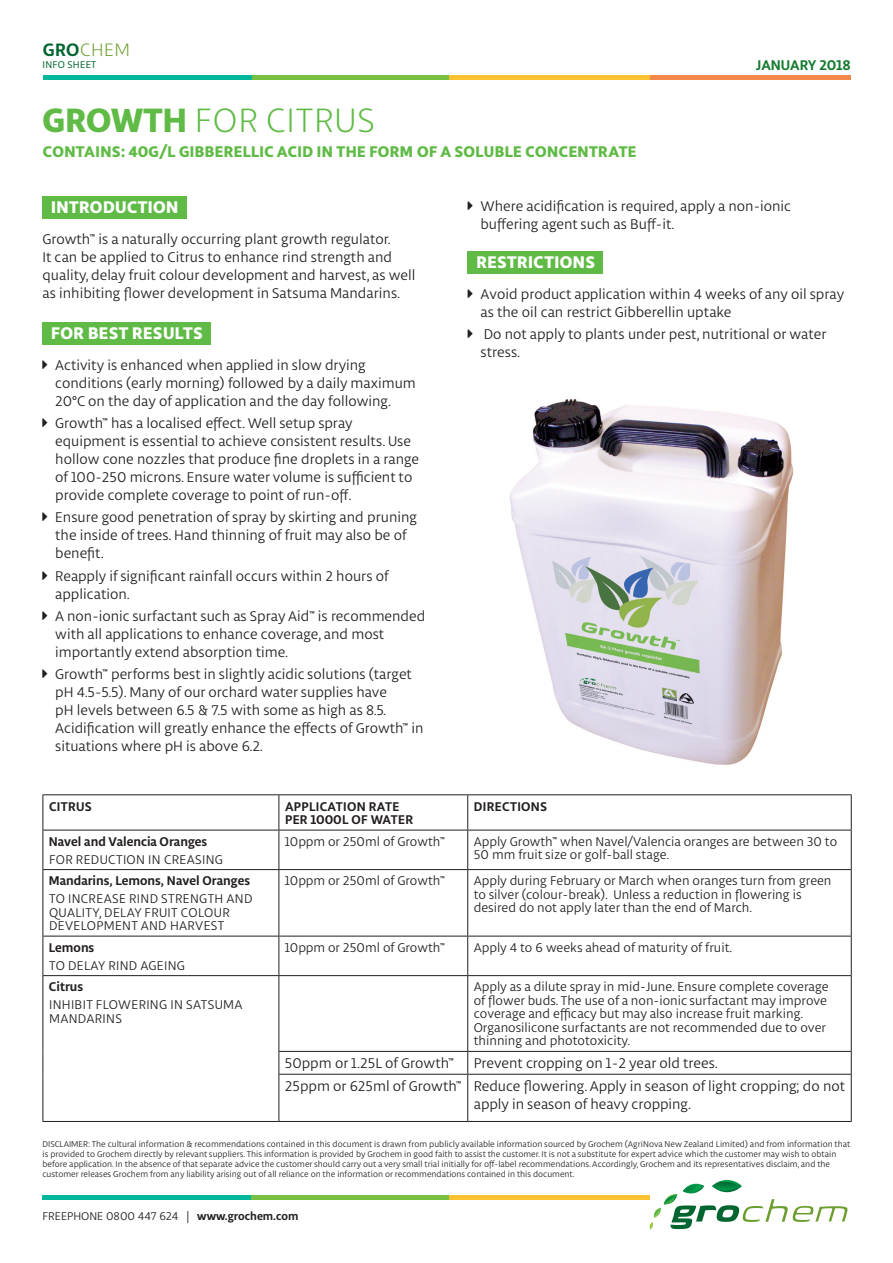
<style>
.page{position:relative;width:893px;height:1263px;background:#fff}
.page>*{position:absolute;margin:0;border:0;box-sizing:border-box;transform-origin:0 0}
.t1{font:300 36px "Libertad";letter-spacing:.025em;color:#60bb46}
.t2{font:300 19.2px "Libertad";color:#6c9e2f}
.t3{font:800 18px "Libertad";letter-spacing:.025em;color:#fff}
.t4{font:800 16.5px "Libertad";letter-spacing:.025em;color:#60bb46}
.t5{font:15px/18px "Libertad";color:#231f20}
.t6{font:700 15px "Libertad";color:#157a2f}
.t7{font:13.5px/13.5px "Libertad";color:#231f20}
.t8{font:13.5px/13.5px "Libertad";letter-spacing:.025em;color:#231f20}
.t9{font:700 13.5px "Libertad";color:#231f20}
.t10{font:700 13.5px/13.5px "Libertad";letter-spacing:.025em;color:#231f20}
.t11{font:12px "Libertad";color:#231f20}
.t12{font:10.5px "Libertad";letter-spacing:.025em;color:#00652e}
.t13{font:9px/9.8px "Libertad";color:#231f20}
.s1{font-weight:700;color:#00652e}
.s2{font-weight:800}
.s3{font-weight:700}
</style>
<div class="page">
<svg style="left:649px;top:1180px;width:198px;height:49px"></svg>
<hr style="left:650px;top:76px;width:201px;height:4px;background:#f5884a">
<hr style="left:249px;top:76px;width:200px;height:4px;background:#77c042">
<hr style="left:449px;top:76px;width:201px;height:4px;background:#fec231">
<hr style="left:43px;top:76px;width:209px;height:4px;background:#00b79e">
<hr style="left:248px;top:1195px;width:201px;height:4px;background:#77c042">
<hr style="left:449px;top:1195px;width:201px;height:4px;background:#fec231">
<hr style="left:43px;top:1195px;width:208px;height:4px;background:#00b79e">
<div style="left:43px;top:196px;width:144px;height:22px;background:#60bb46"></div>
<div style="left:43px;top:322px;width:168px;height:23px;background:#60bb46"></div>
<div style="left:468px;top:251px;width:135px;height:23px;background:#60bb46"></div>
<hr style="left:43px;top:794px;width:236px;height:1px;background:#231f20">
<hr style="left:43px;top:795px;width:1px;height:35px;background:#231f20">
<hr style="left:279px;top:794px;width:189px;height:1px;background:#231f20">
<hr style="left:279px;top:795px;width:1px;height:35px;background:#231f20">
<hr style="left:468px;top:794px;width:384px;height:1px;background:#231f20">
<hr style="left:467px;top:795px;width:1px;height:35px;background:#231f20">
<hr style="left:851px;top:795px;width:1px;height:35px;background:#231f20">
<hr style="left:43px;top:830px;width:236px;height:1px;background:#231f20">
<hr style="left:43px;top:830px;width:1px;height:39px;background:#231f20">
<hr style="left:279px;top:830px;width:189px;height:1px;background:#231f20">
<hr style="left:279px;top:830px;width:1px;height:39px;background:#231f20">
<hr style="left:468px;top:830px;width:384px;height:1px;background:#231f20">
<hr style="left:467px;top:830px;width:1px;height:39px;background:#231f20">
<hr style="left:851px;top:830px;width:1px;height:39px;background:#231f20">
<hr style="left:43px;top:869px;width:236px;height:1px;background:#231f20">
<hr style="left:43px;top:870px;width:1px;height:66px;background:#231f20">
<hr style="left:279px;top:869px;width:189px;height:1px;background:#231f20">
<hr style="left:279px;top:870px;width:1px;height:66px;background:#231f20">
<hr style="left:468px;top:869px;width:384px;height:1px;background:#231f20">
<hr style="left:467px;top:870px;width:1px;height:66px;background:#231f20">
<hr style="left:851px;top:870px;width:1px;height:66px;background:#231f20">
<hr style="left:43px;top:936px;width:236px;height:1px;background:#231f20">
<hr style="left:43px;top:936px;width:1px;height:39px;background:#231f20">
<hr style="left:279px;top:936px;width:189px;height:1px;background:#231f20">
<hr style="left:279px;top:936px;width:1px;height:39px;background:#231f20">
<hr style="left:468px;top:936px;width:384px;height:1px;background:#231f20">
<hr style="left:467px;top:936px;width:1px;height:39px;background:#231f20">
<hr style="left:851px;top:936px;width:1px;height:39px;background:#231f20">
<hr style="left:43px;top:975px;width:236px;height:1px;background:#231f20">
<hr style="left:43px;top:976px;width:1px;height:75px;background:#231f20">
<svg style="left:43px;top:1051px;width:1px;height:23px"></svg>
<hr style="left:43px;top:1074px;width:1px;height:47px;background:#231f20">
<hr style="left:43px;top:1121px;width:236px;height:1px;background:#231f20">
<hr style="left:279px;top:975px;width:189px;height:1px;background:#231f20">
<hr style="left:279px;top:976px;width:1px;height:75px;background:#231f20">
<hr style="left:468px;top:975px;width:384px;height:1px;background:#231f20">
<hr style="left:467px;top:976px;width:1px;height:75px;background:#231f20">
<hr style="left:851px;top:976px;width:1px;height:75px;background:#231f20">
<hr style="left:279px;top:1051px;width:189px;height:1px;background:#231f20">
<svg style="left:279px;top:1052px;width:1px;height:22px"></svg>
<hr style="left:468px;top:1051px;width:384px;height:1px;background:#231f20">
<svg style="left:467px;top:1052px;width:1px;height:22px"></svg>
<svg style="left:851px;top:1052px;width:1px;height:22px"></svg>
<hr style="left:279px;top:1074px;width:189px;height:1px;background:#231f20">
<hr style="left:279px;top:1074px;width:1px;height:47px;background:#231f20">
<hr style="left:468px;top:1074px;width:384px;height:1px;background:#231f20">
<hr style="left:467px;top:1074px;width:1px;height:47px;background:#231f20">
<hr style="left:851px;top:1074px;width:1px;height:47px;background:#231f20">
<hr style="left:279px;top:1121px;width:189px;height:1px;background:#231f20">
<hr style="left:468px;top:1121px;width:384px;height:1px;background:#231f20">
<img style="left:510px;top:399px;width:284px;height:366px">
<p class="t2" style="left:43px;top:38px;width:89px"><span class="s1">GRO</span>CHEM</p>
<p class="t12" style="left:43px;top:58px;width:55px">INFO SHEET</p>
<h1 class="t1" style="left:43px;top:99px;width:334px"><span class="s2">GROWTH</span> FOR CITRUS</h1>
<p class="t4" style="left:43px;top:140px;width:595px">CONTAINS: 40G/L GIBBERELLIC ACID IN THE FORM OF A SOLUBLE CONCENTRATE</p>
<p class="t6" style="left:756px;top:55px;width:96px">JANUARY 2018</p>
<p class="t3" style="left:51px;top:194px;width:129px">INTRODUCTION</p>
<p class="t5" style="left:43px;top:229px;width:374px">Growth™ is a naturally occurring plant growth regulator.<br>It can be applied to Citrus to enhance rind strength and quality, delay fruit colour development and harvest, as well as inhibiting flower development in Satsuma Mandarins.</p>
<p class="t3" style="left:51px;top:320px;width:153px">FOR BEST RESULTS</p>
<p class="t5" style="left:55px;top:356px;width:362px">Activity is enhanced when applied in slow drying conditions (early morning) followed by a daily maximum<br>20°C on the day of application and the day following.</p>
<p class="t5" style="left:55px;top:414px;width:365px">Growth™ has a localised effect. Well setup spray equipment is essential to achieve consistent results. Use hollow cone nozzles that produce fine droplets in a range of 100-250 microns. Ensure water volume is sufficient to provide complete coverage to point of run-off.</p>
<p class="t5" style="left:55px;top:508px;width:363px">Ensure good penetration of spray by skirting and pruning the inside of trees. Hand thinning of fruit may also be of benefit.</p>
<p class="t5" style="left:55px;top:566px;width:335px">Reapply if significant rainfall occurs within 2 hours of application.</p>
<p class="t5" style="left:55px;top:607px;width:371px">A non-ionic surfactant such as Spray Aid™ is recommended with all applications to enhance coverage, and most importantly extend absorption time.</p>
<p class="t5" style="left:55px;top:665px;width:370px">Growth™ performs best in slightly acidic solutions (target pH 4.5-5.5). Many of our orchard water supplies have<br>pH levels between 6.5 &amp; 7.5 with some as high as 8.5.<br>Acidification will greatly enhance the effects of Growth™ in situations where pH is above 6.2.</p>
<p class="t5" style="left:480px;top:196px;width:312px">Where acidification is required, apply a non-ionic buffering agent such as Buff-it.</p>
<p class="t3" style="left:476px;top:249px;width:120px">RESTRICTIONS</p>
<p class="t5" style="left:480px;top:285px;width:365px">Avoid product application within 4 weeks of any oil spray as the oil can restrict Gibberellin uptake</p>
<p class="t5" style="left:480px;top:325px;width:347px">Do not apply to plants under pest, nutritional or water stress.</p>
<p class="t9" style="left:49px;top:797px;width:44px">CITRUS</p>
<p class="t10" style="left:285px;top:799px;width:130px">APPLICATION RATE<br>PER 1000L OF WATER</p>
<p class="t10" style="left:474px;top:799px;width:75px">DIRECTIONS</p>
<p class="t9" style="left:49px;top:832px;width:160px">Navel and Valencia Oranges</p>
<p class="t8" style="left:49px;top:852px;width:175px">FOR REDUCTION IN CREASING</p>
<p class="t7" style="left:285px;top:834px;width:161px">10ppm or 250ml of Growth™</p>
<p class="t7" style="left:474px;top:834px;width:365px">Apply Growth™ when Navel/Valencia oranges are between 30 to<br>50 mm fruit size or golf-ball stage.</p>
<p class="t9" style="left:49px;top:872px;width:203px">Mandarins, Lemons, Navel Oranges</p>
<p class="t8" style="left:49px;top:892px;width:205px">TO INCREASE RIND STRENGTH AND<br>QUALITY, DELAY FRUIT COLOUR<br>DEVELOPMENT AND HARVEST</p>
<p class="t9" style="left:49px;top:938px;width:47px">Lemons</p>
<p class="t8" style="left:49px;top:958px;width:138px">TO DELAY RIND AGEING</p>
<p class="t9" style="left:49px;top:978px;width:36px">Citrus</p>
<p class="t8" style="left:49px;top:998px;width:195px">INHIBIT FLOWERING IN SATSUMA<br>MANDARINS</p>
<p class="t7" style="left:285px;top:874px;width:161px">10ppm or 250ml of Growth™</p>
<p class="t7" style="left:474px;top:874px;width:359px">Apply during February or March when oranges turn from green to silver (colour-break). Unless a reduction in flowering is desired do not apply later than the end of March.</p>
<p class="t7" style="left:285px;top:940px;width:161px">10ppm or 250ml of Growth™</p>
<p class="t7" style="left:474px;top:940px;width:260px">Apply 4 to 6 weeks ahead of maturity of fruit.</p>
<p class="t7" style="left:474px;top:980px;width:356px">Apply as a dilute spray in mid-June. Ensure complete coverage of flower buds. The use of a non-ionic surfactant may improve coverage and efficacy but may also increase fruit marking.<br>Organosilicone surfactants are not recommended due to over thinning and phototoxicity.</p>
<p class="t5" style="left:285px;top:1052px;width:562px;line-height:22.8px;text-indent:189px">Prevent cropping on 1-2 year old trees.<br>25ppm or 625ml of Growth™ Reduce flowering. Apply in season of light cropping; do not</p>
<p class="t5" style="left:474px;top:1095px;width:219px">apply in season of heavy cropping.</p>
<p class="t13" style="left:43px;top:1139px;width:809px">DISCLAIMER: The cultural information &amp; recommendations contained in this document is drawn from publicly available information sourced by Grochem (AgriNova New Zealand Limited) and from information that is provided to Grochem directly by relevant suppliers. This information is provided by Grochem in good faith to assist the customer. It is not a substitute for expert advice which the customer may wish to obtain before application. In the absence of that separate advice the customer should carry out a very small trial initially for off-label recommendations. Accordingly, Grochem and its representatives disclaim, and the customer releases Grochem from any liability arising out of all reliance on the information or recommendations contained in this document.</p>
<p class="t5" style="left:285px;top:1054px;width:170px">50ppm or 1.25L of Growth™</p>
<p class="t11" style="left:43px;top:1209px;width:257px">FREEPHONE 0800 447 624 | <span class="s3">www.grochem.com</span></p>
</div>
